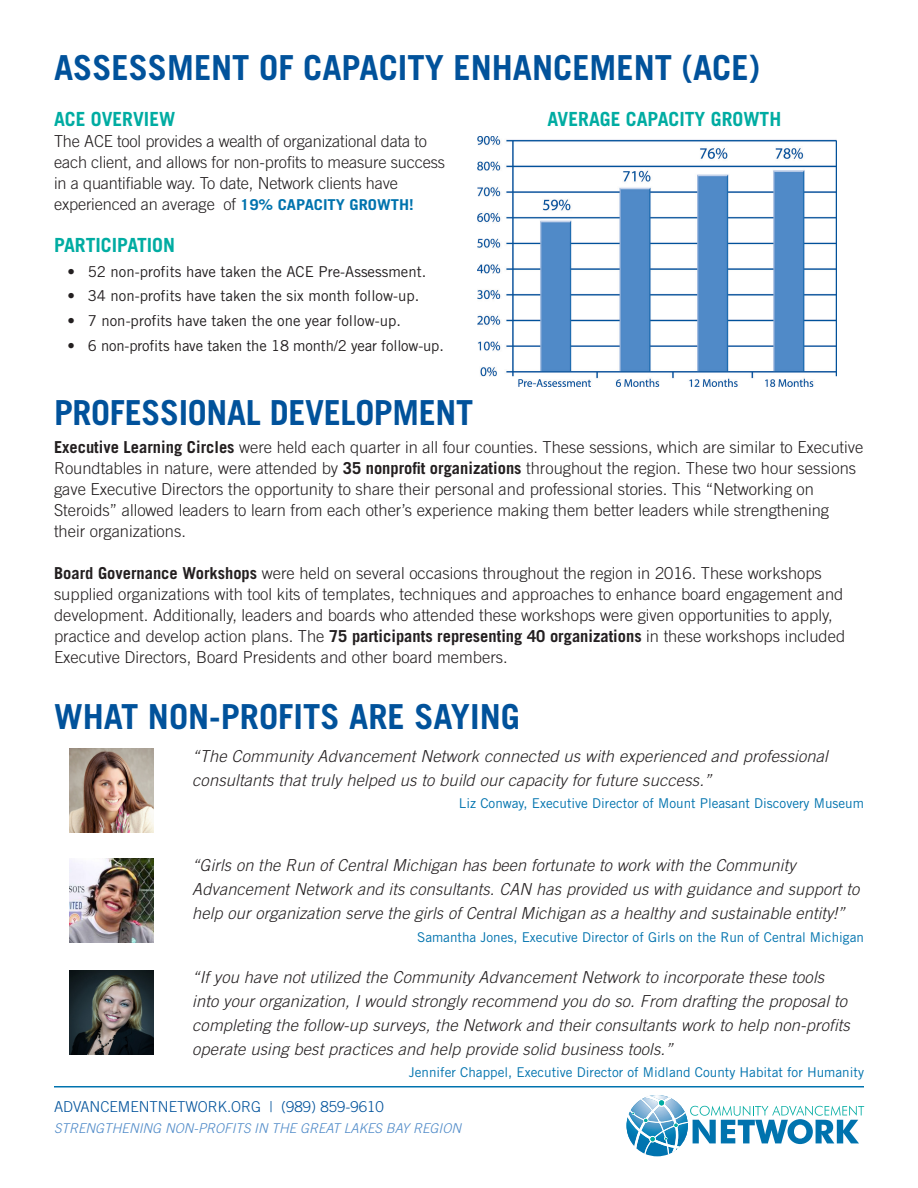
<style>
.page{position:relative;width:918px;height:1188px;background:#fff}
.page>*{position:absolute;margin:0;border:0;box-sizing:border-box;transform-origin:0 0}
.head{font:700 34.5px "Trade Gothic";color:#01529b}
.body_head{font:700 19.5px "Trade Gothic";color:#00aca2}
.body_head-2{font:300 16.5px/21px "Trade Gothic";color:#231f20}
.body-side_bar_copy-u{font:italic 300 16.5px/24px "Trade Gothic";letter-spacing:.01em;color:#231f20}
.t1{font:15px "Trade Gothic";color:#231f20}
.body-side_bar{font:300 15px "Trade Gothic";color:#01529b}
.body-side_bar_copy-u-2{font:13.5px "Trade Gothic";color:#0073ae}
.body-side_bar-2{font:italic 300 13.5px "Trade Gothic";color:#4f8ac8}
.s1{font-weight:700;font-size:15px;color:#0073ae}
.s2{font-weight:700}
</style>
<div class="page">
<img style="left:69px;top:858px;width:85px;height:84px">
<img style="left:69px;top:748px;width:85px;height:85px">
<img style="left:69px;top:971px;width:85px;height:83px">
<hr style="left:54px;top:1086px;width:810px;height:2px;background:#0073ae">
<svg style="left:627px;top:1095px;width:238px;height:61px"></svg>
<img style="left:478px;top:136px;width:359px;height:251px">
<p class="head" style="left:54px;top:46px;width:708px">ASSESSMENT OF CAPACITY ENHANCEMENT (ACE)</p>
<p class="body_head" style="left:54px;top:107px;width:123px">ACE OVERVIEW</p>
<p class="body_head" style="left:548px;top:107px;width:235px">AVERAGE CAPACITY GROWTH</p>
<p class="body_head-2" style="left:54px;top:130px;width:393px">The ACE tool provides a wealth of organizational data to each client, and allows for non-profits to measure success in a quantifiable way. To date, Network clients have experienced an average of <span class="s1">19% CAPACITY GROWTH!</span></p>
<p class="body_head" style="left:54px;top:233px;width:123px">PARTICIPATION</p>
<p class="t1" style="left:68px;top:262px;width:360px">• 52 non-profits have taken the ACE Pre-Assessment.</p>
<p class="t1" style="left:68px;top:287px;width:353px">• 34 non-profits have taken the six month follow-up.</p>
<p class="t1" style="left:68px;top:312px;width:335px">• 7 non-profits have taken the one year follow-up.</p>
<p class="t1" style="left:68px;top:336px;width:378px">• 6 non-profits have taken the 18 month/2 year follow-up.</p>
<p class="head" style="left:54px;top:391px;width:421px">PROFESSIONAL DEVELOPMENT</p>
<p class="body_head-2" style="left:54px;top:436px;width:811px"><span class="s2">Executive Learning Circles</span> were held each quarter in all four counties. These sessions, which are similar to Executive Roundtables in nature, were attended by <span class="s2">35 nonprofit organizations</span> throughout the region. These two hour sessions gave Executive Directors the opportunity to share their personal and professional stories. This “Networking on Steroids” allowed leaders to learn from each other’s experience making them better leaders while strengthening</p>
<p class="body_head-2" style="left:54px;top:520px;width:133px">their organizations.</p>
<p class="body_head-2" style="left:54px;top:562px;width:793px"><span class="s2">Board Governance Workshops</span> were held on several occasions throughout the region in 2016. These workshops supplied organizations with tool kits of templates, techniques and approaches to enhance board engagement and development. Additionally, leaders and boards who attended these workshops were given opportunities to apply, practice and develop action plans. The <span class="s2">75 participants representing 40 organizations</span> in these workshops included Executive Directors, Board Presidents and other board members.</p>
<p class="head" style="left:54px;top:695px;width:467px">WHAT NON-PROFITS ARE SAYING</p>
<p class="body-side_bar_copy-u" style="left:192px;top:743px;width:637px">“The Community Advancement Network connected us with experienced and professional consultants that truly helped us to build our capacity for future success.”</p>
<p class="body-side_bar_copy-u-2" style="left:459px;top:795px;width:407px">Liz Conway, Executive Director of Mount Pleasant Discovery Museum</p>
<p class="body-side_bar_copy-u" style="left:192px;top:853px;width:669px">“Girls on the Run of Central Michigan has been fortunate to work with the Community<br>Advancement Network and its consultants. CAN has provided us with guidance and support to help our organization serve the girls of Central Michigan as a healthy and sustainable entity!”</p>
<p class="body-side_bar_copy-u-2" style="left:417px;top:929px;width:448px">Samantha Jones, Executive Director of Girls on the Run of Central Michigan</p>
<p class="body-side_bar_copy-u" style="left:192px;top:965px;width:659px">“If you have not utilized the Community Advancement Network to incorporate these tools into your organization, I would strongly recommend you do so. From drafting the proposal to completing the follow-up surveys, the Network and their consultants work to help non-profits operate using best practices and help provide solid business tools.”</p>
<p class="body-side_bar_copy-u-2" style="left:409px;top:1064px;width:457px">Jennifer Chappel, Executive Director of Midland County Habitat for Humanity</p>
<p class="body-side_bar" style="left:54px;top:1097px;width:331px">ADVANCEMENTNETWORK.ORG | (989) 859-9610</p>
<p class="body-side_bar-2" style="left:54px;top:1120px;width:409px">STRENGTHENING NON-PROFITS IN THE GREAT LAKES BAY REGION</p>
</div>
